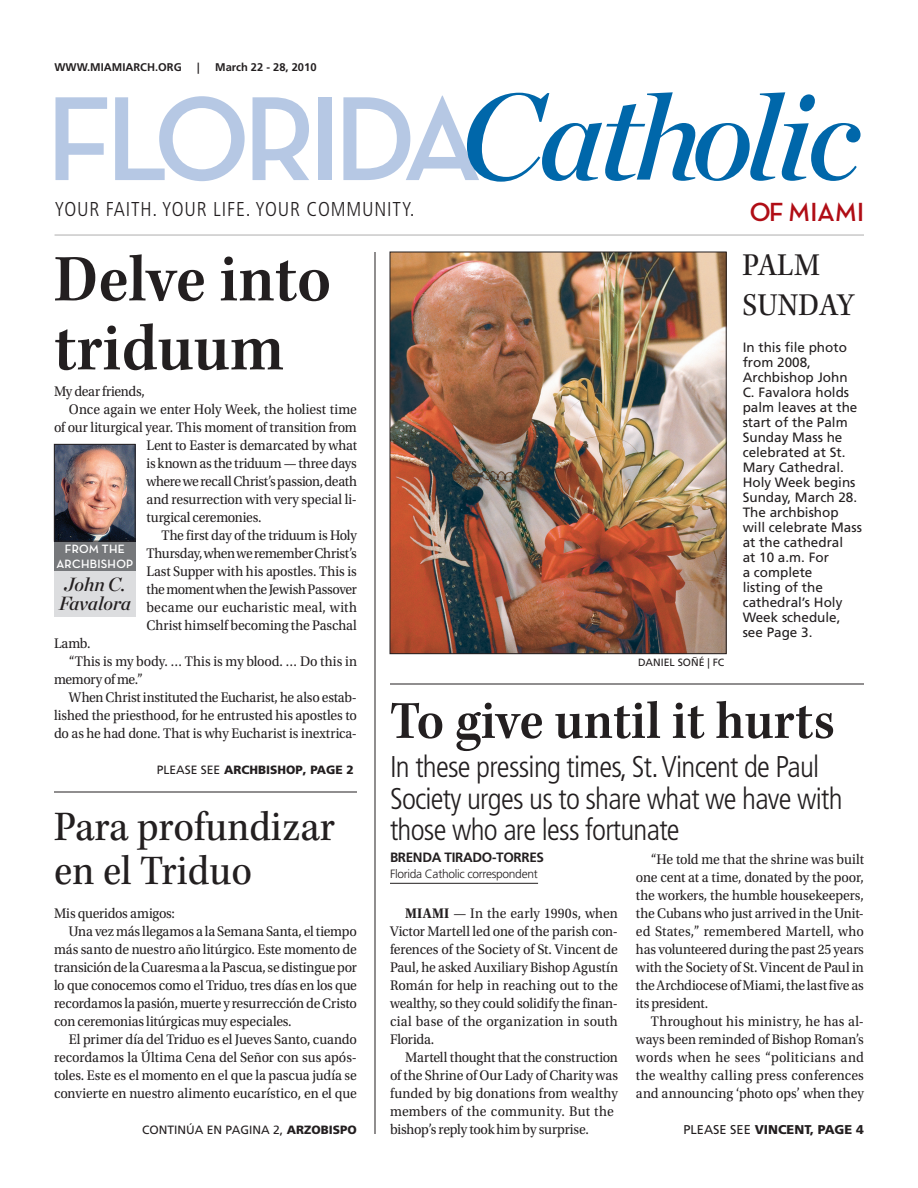
<style>
.page{position:relative;width:918px;height:1188px;background:#fff}
.page>*{position:absolute;margin:0;border:0;box-sizing:border-box;transform-origin:0 0}
.t1{font:italic 600 121.65px "Chronicle Display";letter-spacing:-.04em;color:#0067aa}
.t2{font:69px/69px "Kepler Std Semibold Scn";color:#231f20}
.t3{font:55.5px "Kepler Std Semibold Scn";color:#231f20}
.t4{font:43.5px/43.5px "Kepler Std Scn";color:#231f20}
.t5{font:33px/39.6px "Kepler Std Scn";letter-spacing:.005em;color:#231f20}
.t6{font:300 condensed 30px/31.5px "Frutiger LT Std";letter-spacing:-.025em;color:#231f20}
.t7{font:26.7px "Neutraface Display Bold Alt";color:#b00d15}
.t8{font:300 condensed 20.1px "Frutiger LT Std";letter-spacing:.04em;color:#231f20}
.t9{font:italic 600 19.05px/19px "Chronicle Display";color:#231f20}
.t10{font:14.7px/18px "Utopia Std";letter-spacing:-.01em;color:#231f20;text-align:justify;scale:.94 1}
.t11{font:14.7px "Utopia Std";letter-spacing:-.03em;color:#231f20;scale:.94 1}
.t12{font:14.7px "Utopia Std";letter-spacing:.01em;color:#231f20;scale:.94 1}
.t13{font:13.5px/15px "Frutiger LT Std";color:#231f20}
.t14{font:700 13.5px "Frutiger LT Std";letter-spacing:-.025em;color:#231f20}
.t15{font:900 12.75px "Frutiger LT Std";color:#231f20}
.t16{font:12.3px/14.7px "Neutraface Display Bold Alt";letter-spacing:.025em;color:#fff}
.t17{font:300 12px "Frutiger LT Std";letter-spacing:-.025em;color:#231f20}
.t18{font:12px "Frutiger LT Std";color:#231f20}
.t19{font:900 12px "Frutiger LT Std";color:#231f20}
.t20{font:700 11.1px "Frutiger LT Std";color:#231f20}
.t21{font:10.5px "Frutiger LT Std";color:#231f20}
.s1{font-family:"Neutraface Display Bold Alt";font-weight:400;font-style:normal;color:#b6c8e4}
.s2{font-weight:400}
.s3{font-size:12.75px}
.s4{font-weight:700}
.s5{font-weight:900}
</style>
<div class="page">
<hr style="left:55px;top:235px;width:809px;height:1px;background:#231f20">
<div style="left:54px;top:541px;width:82px;height:30px;background:#76787b"></div>
<div style="left:54px;top:571px;width:82px;height:45px;background:#dcdddf"></div>
<img style="left:56px;top:446px;width:77px;height:93px">
<div style="left:54px;top:444px;width:81px;height:97px;border:1px solid #231f20"></div>
<hr style="left:375px;top:252px;width:1px;height:882px;background:#231f20">
<hr style="left:54px;top:792px;width:303px;height:1px;background:#231f20">
<hr style="left:390px;top:883px;width:148px;height:1px;background:#231f20">
<img style="left:392px;top:254px;width:333px;height:398px">
<div style="left:390px;top:252px;width:337px;height:402px;border:1px solid #231f20"></div>
<hr style="left:390px;top:684px;width:474px;height:1px;background:#231f20">
<p class="t20" style="left:55px;top:60px;width:129px">WWW.MIAMIARCH.ORG</p>
<p class="t20" style="left:197px;top:60px;width:4px">|</p>
<p class="t20" style="left:215px;top:60px;width:103px">March 22 - 28, 2010</p>
<h1 class="t1" style="left:46px;top:60px;width:817px"><span class="s1">FLORIDA</span>Catholic</h1>
<h3 class="t8" style="left:55px;top:198px;width:362px">Your Faith. Your Life. Your Community.</h3>
<h3 class="t7" style="left:750px;top:197px;width:116px">OF MIAMI</h3>
<h3 class="t5" style="left:743px;top:246px;width:113px">Palm<br>Sunday</h3>
<p class="t13" style="left:743px;top:340px;width:121px">I n this file photo from 2008,<br>Archbishop John<br>C. Favalora holds palm leaves at the start of the Palm<br>Sunday Mass he celebrated at St.<br>Mary Cathedral.<br>Holy Week begins<br>Sunday, March 28.<br>The archbishop will celebrate Mass at the cathedral<br>at 10 a.m. For<br>a complete<br>listing of the cathedral’s Holy<br>Week schedule, see Page 3.</p>
<h2 class="t2" style="left:54px;top:246px;width:279px">Delve into triduum</h2>
<p class="t10" style="left:54px;top:383px;width:98px">My dear friends,</p>
<p class="t10" style="left:69px;top:401px;width:308px">Once again we enter Holy Week, the holiest time</p>
<p class="t10" style="left:54px;top:419px;width:324px">of our liturgical year. This moment of transition from</p>
<p class="t10" style="left:146px;top:437px;width:225px">Lent to Easter is demarcated by what</p>
<p class="t10" style="left:146px;top:455px;width:225px">is known as the triduum — three days</p>
<p class="t10" style="left:146px;top:473px;width:225px">where we recall Christ’s passion, death</p>
<p class="t10" style="left:146px;top:491px;width:225px">and resurrection with very special li-</p>
<p class="t10" style="left:146px;top:509px;width:124px">turgical ceremonies.</p>
<p class="t10" style="left:161px;top:527px;width:210px">The first day of the triduum is Holy</p>
<p class="t10" style="left:146px;top:545px;width:225px">Thursday, when we remember Christ’s</p>
<p class="t10" style="left:146px;top:563px;width:225px">Last Supper with his apostles. This is</p>
<p class="t11" style="left:146px;top:581px;width:225px">the moment when the Jewish Passover</p>
<p class="t12" style="left:146px;top:599px;width:225px">became our eucharistic meal, with</p>
<p class="t10" style="left:146px;top:617px;width:225px">Christ himself becoming the Paschal</p>
<p class="t10" style="left:54px;top:635px;width:40px">Lamb.</p>
<p class="t10" style="left:69px;top:653px;width:308px">“This is my body. … This is my blood. … Do this in</p>
<p class="t11" style="left:54px;top:671px;width:96px">memory of me.”</p>
<p class="t10" style="left:69px;top:689px;width:308px">When Christ instituted the Eucharist, he also estab-</p>
<p class="t10" style="left:54px;top:707px;width:324px">lished the priesthood, for he entrusted his apostles to</p>
<p class="t10" style="left:54px;top:725px;width:324px">do as he had done. That is why Eucharist is inextrica-</p>
<p class="t16" style="left:65px;top:542px;width:17px">FROM</p>
<p class="t16" style="left:56px;top:542px;width:78px;text-indent:46px">THE<br>ARCHBISHOP</p>
<p class="t9" style="left:59px;top:574px;width:74px">John C.<br>Favalora</p>
<p class="t21" style="left:638px;top:657px;width:15px">DANIEL</p>
<p class="t21" style="left:678px;top:657px;width:48px">SOÑÉ | FC</p>
<h3 class="t3" style="left:390px;top:690px;width:446px">To give until it hurts</h3>
<h3 class="t6" style="left:390px;top:751px;width:454px">I n these pressing times, St. Vincent de Paul<br>Society urges us to share what we have with those who are less fortunate</h3>
<p class="t19" style="left:157px;top:763px;width:199px"><span class="s2">Please see</span> ARCHBISHOP<span class="s3">,</span> PAGE 2</p>
<h3 class="t4" style="left:54px;top:807px;width:283px">Para profundizar en el Triduo</h3>
<p class="t14" style="left:390px;top:849px;width:156px">BRENDA TIRADO-TORRES</p>
<p class="t17" style="left:390px;top:867px;width:149px">Florida Catholic correspondent</p>
<p class="t10" style="left:390px;top:905px;width:244px;text-indent:15px"><span class="s4">MIAMI</span> — In the early 1990s, when Victor Martell led one of the parish con&shy;ferences of the Society of St. Vincent de Paul, he asked Auxiliary Bishop Agustín Román for help in reaching out to the wealthy, so they could solidify the finan&shy;cial base of the organization in south Florida.</p>
<p class="t10" style="left:390px;top:1049px;width:244px;text-align:left;text-indent:15px">Martell thought that the construction of the Shrine of Our Lady of Charity was funded by big donations from wealthy members of the community. But the bishop’s reply took him by surprise.</p>
<p class="t10" style="left:636px;top:851px;width:244px;text-indent:15px">“He told me that the shrine was built one cent at a time, donated by the poor, the workers, the humble housekeepers, the Cubans who just arrived in the Unit&shy;ed States,” remembered Martell, who has volunteered during the past 25 years with the Society of St. Vincent de Paul in the Archdiocese of Miami, the last five as its president.</p>
<p class="t10" style="left:636px;top:1013px;width:244px;text-indent:15px">Throughout his ministry, he has al&shy;ways been reminded of Bishop Roman’s words when he sees “politicians and the wealthy calling press conferences and announcing ‘photo ops’ when they</p>
<p class="t10" style="left:54px;top:905px;width:130px">Mis queridos amigos:</p>
<p class="t10" style="left:69px;top:923px;width:308px">Una vez más llegamos a la Semana Santa, el tiempo</p>
<p class="t10" style="left:54px;top:941px;width:324px">más santo de nuestro año litúrgico. Este momento de</p>
<p class="t10" style="left:54px;top:959px;width:324px">transición de la Cuaresma a la Pascua, se distingue por</p>
<p class="t10" style="left:54px;top:977px;width:324px">lo que conocemos como el Triduo, tres días en los que</p>
<p class="t10" style="left:54px;top:995px;width:324px">recordamos la pasión, muerte y resurrección de Cristo</p>
<p class="t10" style="left:54px;top:1013px;width:254px">con ceremonias litúrgicas muy especiales.</p>
<p class="t10" style="left:69px;top:1031px;width:308px">El primer día del Triduo es el Jueves Santo, cuando</p>
<p class="t10" style="left:54px;top:1049px;width:324px">recordamos la Última Cena del Señor con sus após-</p>
<p class="t10" style="left:54px;top:1067px;width:324px">toles. Este es el momento en el que la pascua judía se</p>
<p class="t10" style="left:54px;top:1085px;width:324px">convierte en nuestro alimento eucarístico, en el que</p>
<p class="t18" style="left:142px;top:1123px;width:216px">Continúa en pagina 2, <span class="s5">ARZOBISPO</span></p>
<p class="t15" style="left:684px;top:1122px;width:182px"><span class="s2">Please see</span> VINCENT, PAGE 4</p>
</div>
